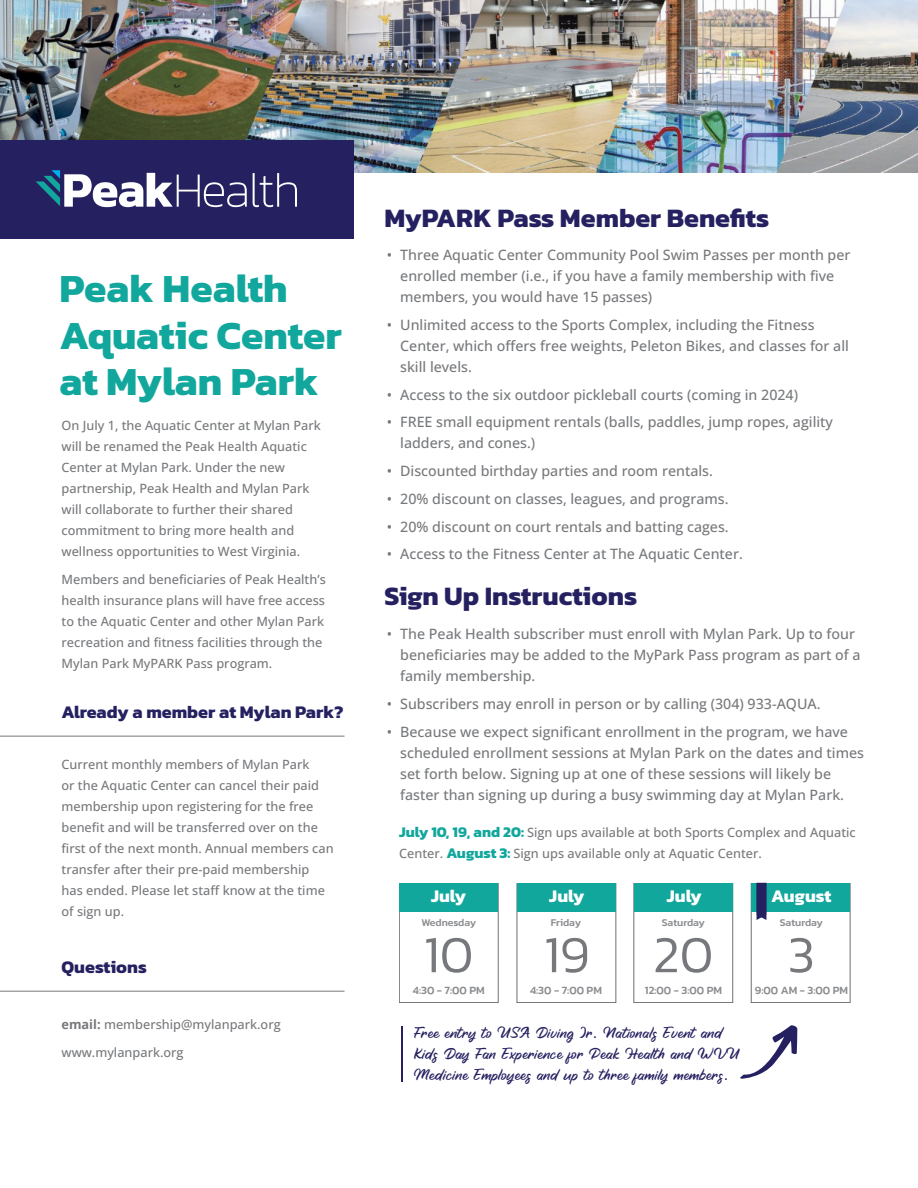
<style>
.page{position:relative;width:918px;height:1188px;background:#fff}
.page>*{position:absolute;margin:0;border:0;box-sizing:border-box;transform-origin:0 0}
.t1{font:300 52.5px "Kanit";color:#76787b}
.t2{font:700 40.5px/46.5px "Kanit";color:#12a79d}
.t3{font:700 27px "Kanit";color:#252161}
.t4{font:700 18px "Kanit";color:#252161}
.t5{font:700 18px "Kanit";color:#fff}
.t6{font:15.75px/21px "Bright Diamond Personal Use Onl";color:#252161}
.t7{font:500 14.25px/21px "Open Sans";color:#76787b}
.t8{font:500 12.75px/21px "Open Sans";color:#76787b}
.t9{font:500 11.25px "Kanit";color:#8a8c8f}
.t10{font:500 10.5px "Kanit";letter-spacing:-.005em;color:#8a8c8f}
.s1{font-weight:700}
.s2{font-family:"Kanit";font-weight:700;font-size:15px;color:#12a79d}
</style>
<div class="page">
<div style="left:399px;top:883px;width:99px;height:28px;background:#12a79d"></div>
<div style="left:517px;top:883px;width:99px;height:28px;background:#12a79d"></div>
<div style="left:634px;top:883px;width:99px;height:28px;background:#12a79d"></div>
<svg style="left:740px;top:1025px;width:58px;height:54px"></svg>
<hr style="left:401px;top:1026px;width:2px;height:56px;background:#252161">
<hr style="left:0;top:736px;width:345px;height:1px;background:#76787b">
<hr style="left:0;top:991px;width:345px;height:1px;background:#76787b">
<div style="left:751px;top:883px;width:99px;height:28px;background:#12a79d"></div>
<svg style="left:757px;top:883px;width:9px;height:37px"></svg>
<img style="left:0;top:0;width:918px;height:173px">
<div style="left:0;top:140px;width:353px;height:99px;background:#252161"></div>
<svg style="left:253px;top:173px;width:44px;height:34px"></svg>
<svg style="left:36px;top:170px;width:211px;height:37px"></svg>
<p class="t2" style="left:59px;top:264px;width:284px">Peak Health<br>Aquatic Center at Mylan Park</p>
<p class="t8" style="left:62px;top:415px;width:261px">On July 1, the Aquatic Center at Mylan Park will be renamed the Peak Health Aquatic Center at Mylan Park. Under the new partnership, Peak Health and Mylan Park will collaborate to further their shared commitment to bring more health and wellness opportunities to West Virginia.</p>
<p class="t8" style="left:62px;top:568px;width:266px">Members and beneficiaries of Peak Health’s health insurance plans will have free access to the Aquatic Center and other Mylan Park recreation and fitness facilities through the Mylan Park MyPARK Pass program.</p>
<p class="t4" style="left:62px;top:698px;width:283px">Already a member at Mylan Park?</p>
<p class="t8" style="left:62px;top:754px;width:274px">Current monthly members of Mylan Park<br>or the Aquatic Center can cancel their paid membership upon registering for the free benefit and will be transferred over on the first of the next month. Annual members can transfer after their pre-paid membership has ended. Please let staff know at the time of sign up.</p>
<p class="t4" style="left:62px;top:953px;width:87px">Questions</p>
<p class="t8" style="left:62px;top:1014px;width:221px"><span class="s1">email:</span> membership@mylanpark.org</p>
<p class="t8" style="left:62px;top:1042px;width:123px">www.mylanpark.org</p>
<p class="t3" style="left:385px;top:197px;width:386px">MyPARK Pass Member Benefits</p>
<p class="t7" style="left:400px;top:244px;width:452px;text-indent:-14px">• Three Aquatic Center Community Pool Swim Passes per month per enrolled member (i.e., if you have a family membership with five members, you would have 15 passes)</p>
<p class="t7" style="left:400px;top:314px;width:450px;text-indent:-14px">• Unlimited access to the Sports Complex, including the Fitness<br>Center, which offers free weights, Peleton Bikes, and classes for all skill levels.</p>
<p class="t7" style="left:387px;top:384px;width:413px">• Access to the six outdoor pickleball courts (coming in 2024)</p>
<p class="t7" style="left:400px;top:411px;width:434px;text-indent:-14px">• FREE small equipment rentals (balls, paddles, jump ropes, agility ladders, and cones.)</p>
<p class="t7" style="left:387px;top:460px;width:328px">• Discounted birthday parties and room rentals.</p>
<p class="t7" style="left:387px;top:488px;width:343px">• 20% discount on classes, leagues, and programs.</p>
<p class="t7" style="left:387px;top:516px;width:344px">• 20% discount on court rentals and batting cages.</p>
<p class="t7" style="left:387px;top:543px;width:358px">• Access to the Fitness Center at The Aquatic Center.</p>
<p class="t3" style="left:385px;top:575px;width:254px">Sign Up Instructions</p>
<p class="t7" style="left:400px;top:623px;width:462px;text-indent:-14px">• The Peak Health subscriber must enroll with Mylan Park. Up to four beneficiaries may be added to the MyPark Pass program as part of a family membership.</p>
<p class="t7" style="left:387px;top:693px;width:435px">• Subscribers may enroll in person or by calling (304) 933-AQUA.</p>
<p class="t7" style="left:400px;top:721px;width:465px;text-indent:-14px">• Because we expect significant enrollment in the program, we have scheduled enrollment sessions at Mylan Park on the dates and times set forth below. Signing up at one of these sessions will likely be faster than signing up during a busy swimming day at Mylan Park.</p>
<p class="t8" style="left:399px;top:822px;width:458px"><span class="s2">July 10, 19, and 20:</span> Sign ups available at both Sports Complex and Aquatic<br>Center. <span class="s2">August 3:</span> Sign ups available only at Aquatic Center.</p>
<p class="t5" style="left:431px;top:882px;width:37px">July</p>
<p class="t1" style="left:424px;top:918px;width:51px">10</p>
<p class="t10" style="left:422px;top:915px;width:56px">Wednesday</p>
<p class="t5" style="left:549px;top:882px;width:37px">July</p>
<p class="t1" style="left:544px;top:918px;width:47px">19</p>
<p class="t10" style="left:551px;top:915px;width:32px">Friday</p>
<p class="t5" style="left:667px;top:882px;width:37px">July</p>
<p class="t1" style="left:653px;top:918px;width:62px">20</p>
<p class="t10" style="left:662px;top:915px;width:45px">Saturday</p>
<p class="t5" style="left:771px;top:882px;width:62px">August</p>
<p class="t1" style="left:788px;top:918px;width:28px">3</p>
<p class="t10" style="left:780px;top:915px;width:45px">Saturday</p>
<p class="t9" style="left:413px;top:981px;width:73px">4:30 - 7:00 PM</p>
<p class="t9" style="left:645px;top:981px;width:79px">12:00 - 3:00 PM</p>
<p class="t6" style="left:414px;top:1023px;width:327px">Free entry to USA Diving Jr. Nationals Event and<br>Kids Day Fan Experience for Peak Health and WVU<br>Medicine Employees and up to three family members.</p>
<p class="t9" style="left:530px;top:981px;width:73px">4:30 - 7:00 PM</p>
<p class="t9" style="left:755px;top:981px;width:95px">9:00 AM - 3:00 PM</p>
</div>
